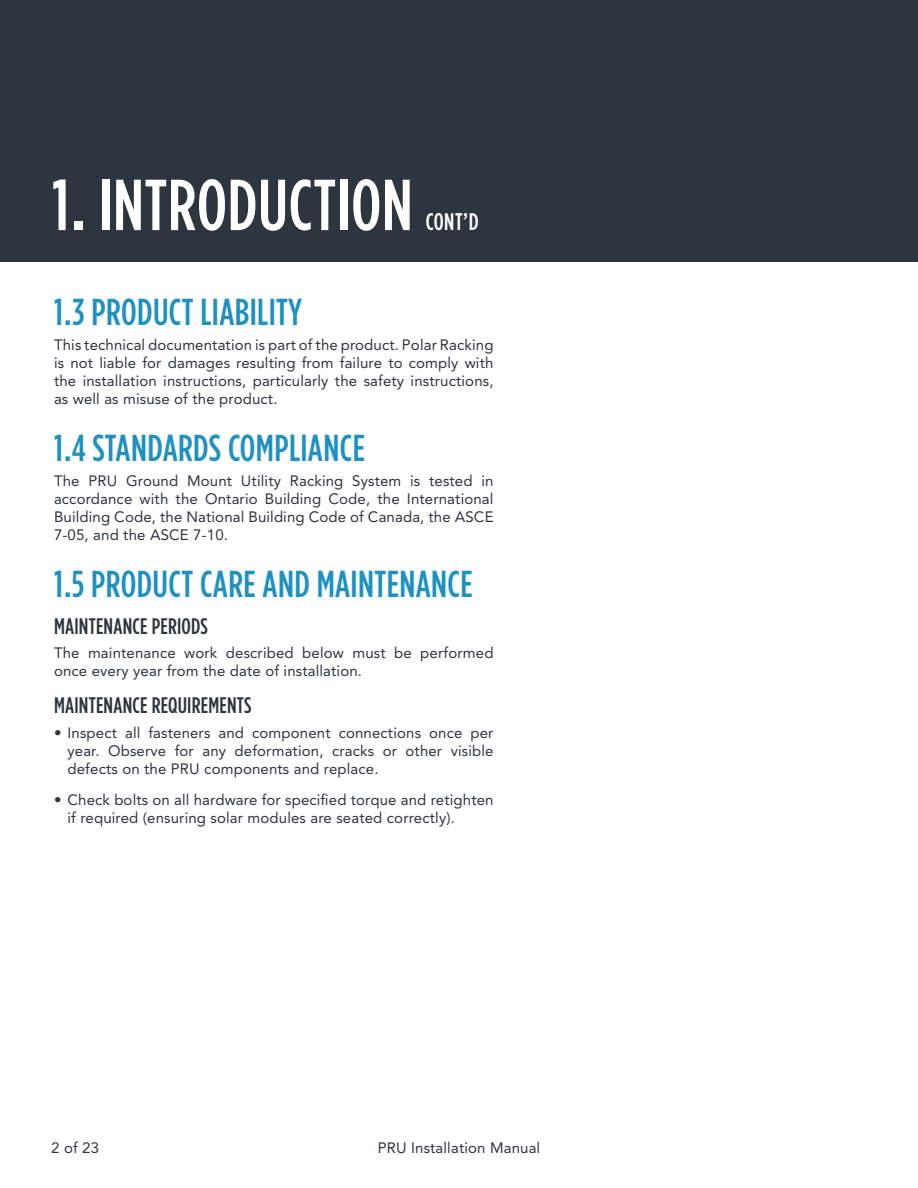
<style>
.page{position:relative;width:918px;height:1188px;background:#fff}
.page>*{position:absolute;margin:0;border:0;box-sizing:border-box;transform-origin:0 0}
.t1{font:500 72px "Gotham Condensed";letter-spacing:.01em;color:#fff}
.t2{font:500 37.5px "Gotham Condensed";letter-spacing:.01em;color:#1f91c1}
.t3{font:500 24px "Gotham Condensed";color:#fff}
.t4{font:500 22.5px "Gotham Condensed";letter-spacing:.01em;color:#2d353f}
.t5{font:15px/18px "Avenir LT Std";letter-spacing:.01em;color:#2d353f;text-align:justify}
</style>
<div class="page">
<div style="left:0;top:0;width:918px;height:261px;background:#2d353f"></div>
<h1 class="t1" style="left:52px;top:165px;width:362px">1. INTRODUCTION</h1>
<h3 class="t3" style="left:426px;top:208px;width:54px">CONT’D</h3>
<h2 class="t2" style="left:54px;top:292px;width:227px">1.3 PRODUCT LIABILITY</h2>
<p class="t5" style="left:54px;top:336px;width:441px">This technical documentation is part of the product. Polar Racking is not liable for damages resulting from failure to comply with the installation instructions, particularly the safety instructions, as well as misuse of the product.</p>
<h2 class="t2" style="left:54px;top:427px;width:312px">1.4 STANDARDS COMPLIANCE</h2>
<p class="t5" style="left:54px;top:472px;width:441px">The PRU Ground Mount Utility Racking System is tested in accordance with the Ontario Building Code, the International Building Code, the National Building Code of Canada, the ASCE 7-05, and the ASCE 7-10.</p>
<h2 class="t2" style="left:54px;top:563px;width:420px">1.5 PRODUCT CARE AND MAINTENANCE</h2>
<h3 class="t4" style="left:54px;top:613px;width:155px">MAINTENANCE PERIODS</h3>
<p class="t5" style="left:54px;top:644px;width:441px">The maintenance work described below must be performed once every year from the date of installation.</p>
<h3 class="t4" style="left:54px;top:693px;width:199px">MAINTENANCE REQUIREMENTS</h3>
<p class="t5" style="left:68px;top:724px;width:428px;text-indent:-14px">• Inspect all fasteners and component connections once per year. Observe for any deformation, cracks or other visible defects on the PRU components and replace.</p>
<p class="t5" style="left:68px;top:791px;width:428px;text-indent:-14px">• Check bolts on all hardware for specified torque and retighten if required (ensuring solar modules are seated correctly).</p>
<p class="t5" style="left:51px;top:1139px;width:49px">2 of 23</p>
<p class="t5" style="left:378px;top:1139px;width:164px">PRU Installation Manual</p>
</div>
